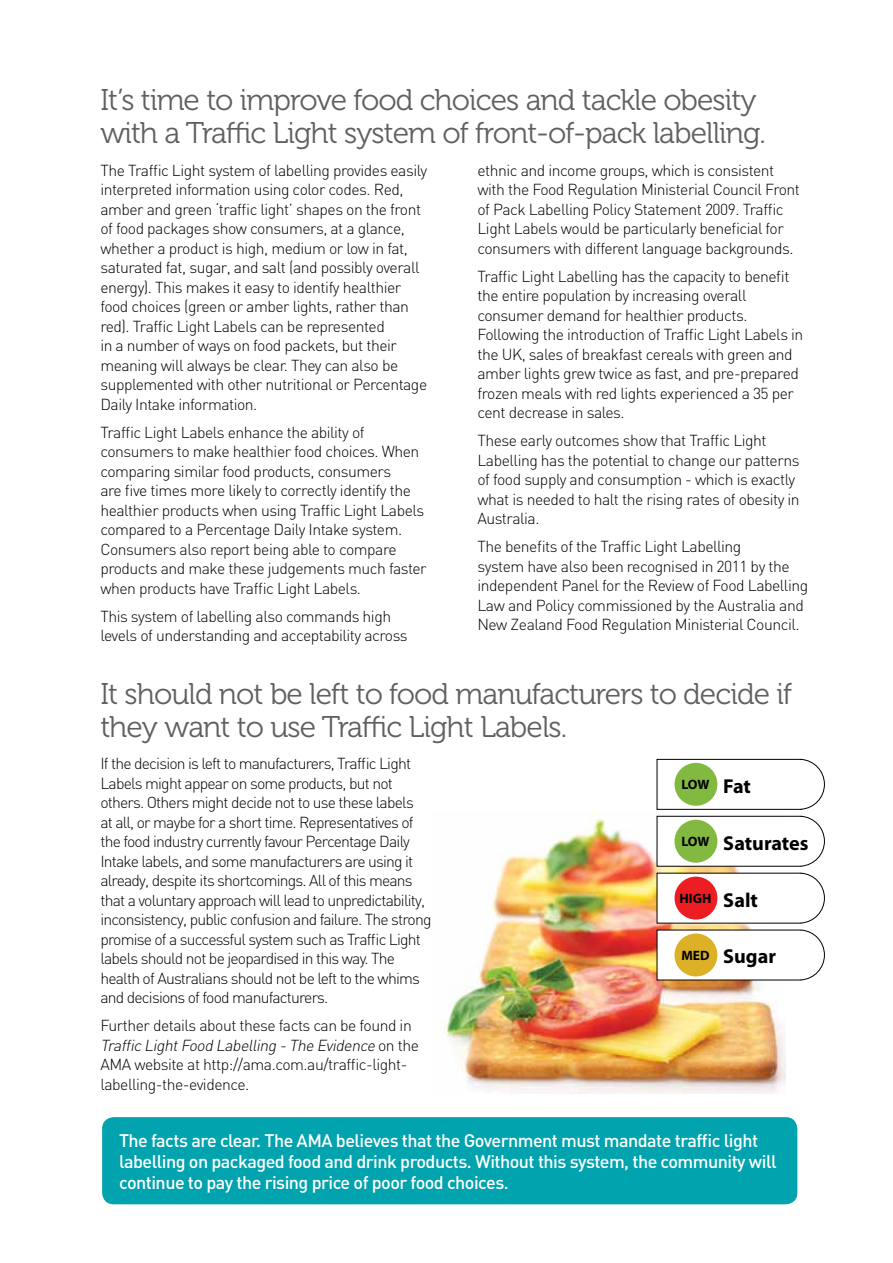
<style>
.page{position:relative;width:893px;height:1263px;background:#fff}
.page>*{position:absolute;margin:0;border:0;box-sizing:border-box;transform-origin:0 0}
.t1{font:29.85px/33px "Museo 300";letter-spacing:-.03em;color:#5f6062}
.t2{font:700 20.1px "Myriad Pro";color:#000}
.t3{font:500 18px/21px "DIN";letter-spacing:-.03em;color:#fff}
.t4{font:300 15.75px/19.5px "DIN";letter-spacing:-.03em;color:#000}
.t5{font:300 15.75px/19.5px "DIN";letter-spacing:-.05em;color:#000}
.t6{font:700 13.65px "Myriad Pro";color:#000}
.s1{font-style:italic}
.s2{font-size:20.1px}
</style>
<div class="page">
<img style="left:435px;top:813px;width:351px;height:280px">
<svg style="left:656px;top:758px;width:169px;height:223px"></svg>
<div style="left:674px;top:933px;width:43px;height:43px;background:#dcb027;border-radius:50%"></div>
<div style="left:102px;top:1117px;width:695px;height:87px;background:#00a3ae;border-radius:12px"></div>
<h1 class="t1" style="left:100px;top:84px;width:667px">It’s time to improve food choices and tackle obesity with a Traffic Light system of front-of-pack labelling.</h1>
<p class="t4" style="left:100px;top:160px;width:328px">The Traffic Light system of labelling provides easily interpreted information using color codes. Red, amber and green ‘traffic light’ shapes on the front of food packages show consumers, at a glance, whether a product is high, medium or low in fat, saturated fat, sugar, and salt (and possibly overall energy). This makes it easy to identify healthier food choices (green or amber lights, rather than red). Traffic Light Labels can be represented<br>in a number of ways on food packets, but their meaning will always be clear. They can also be supplemented with other nutritional or Percentage Daily Intake information.</p>
<p class="t4" style="left:100px;top:422px;width:328px">Traffic Light Labels enhance the ability of consumers to make healthier food choices. When comparing similar food products, consumers<br>are five times more likely to correctly identify the healthier products when using Traffic Light Labels compared to a Percentage Daily Intake system.<br>Consumers also report being able to compare products and make these judgements much faster when products have Traffic Light Labels.</p>
<p class="t4" style="left:100px;top:606px;width:309px">This system of labelling also commands high levels of understanding and acceptability across</p>
<p class="t4" style="left:477px;top:160px;width:324px">ethnic and income groups, which is consistent with the Food Regulation Ministerial Council Front of Pack Labelling Policy Statement 2009. Traffic Light Labels would be particularly beneficial for consumers with different language backgrounds.</p>
<p class="t4" style="left:477px;top:266px;width:327px">Traffic Light Labelling has the capacity to benefit the entire population by increasing overall consumer demand for healthier products.<br>Following the introduction of Traffic Light Labels in the UK, sales of breakfast cereals with green and amber lights grew twice as fast, and pre-prepared frozen meals with red lights experienced a 35 per cent decrease in sales.</p>
<p class="t4" style="left:477px;top:431px;width:324px">These early outcomes show that Traffic Light Labelling has the potential to change our patterns of food supply and consumption - which is exactly what is needed to halt the rising rates of obesity in Australia.</p>
<p class="t4" style="left:477px;top:537px;width:332px">The benefits of the Traffic Light Labelling<br>system have also been recognised in 2011 by the independent Panel for the Review of Food Labelling Law and Policy commissioned by the Australia and New Zealand Food Regulation Ministerial Council.</p>
<h1 class="t1" style="left:100px;top:678px;width:693px">It should not be left to food manufacturers to decide if they want to use Traffic Light Labels.</h1>
<p class="t5" style="left:100px;top:754px;width:333px">If the decision is left to manufacturers, Traffic Light Labels might appear on some products, but not others. Others might decide not to use these labels<br>at all, or maybe for a short time. Representatives of the food industry currently favour Percentage Daily Intake labels, and some manufacturers are using it already, despite its shortcomings. All of this means that a voluntary approach will lead to unpredictability, inconsistency, public confusion and failure. The strong promise of a successful system such as Traffic Light labels should not be jeopardised in this way. The health of Australians should not be left to the whims and decisions of food manufacturers.</p>
<p class="t4" style="left:100px;top:1016px;width:320px">Further details about these facts can be found in <span class="s1">Traffic LightFood Labelling -The Evidence</span> o n t h e AMA website at http://ama.com.au/traffic-light&shy;labelling-the-evidence.</p>
<p class="t6" style="left:681px;top:776px;width:71px">LOW <span class="s2">Fat</span></p>
<p class="t2" style="left:681px;top:830px;width:129px"><sup>LOW</sup> Saturates</p>
<p class="t6" style="left:680px;top:890px;width:80px">HIGH <span class="s2">Salt</span></p>
<p class="t2" style="left:681px;top:943px;width:96px"><sup>MED</sup> Sugar</p>
<p class="t3" style="left:119px;top:1129px;width:659px">The facts are clear. The AMA believes that the Government must mandate traffic light labelling on packaged food and drink products. Without this system, the community will continue to pay the rising price of poor food choices.</p>
</div>
